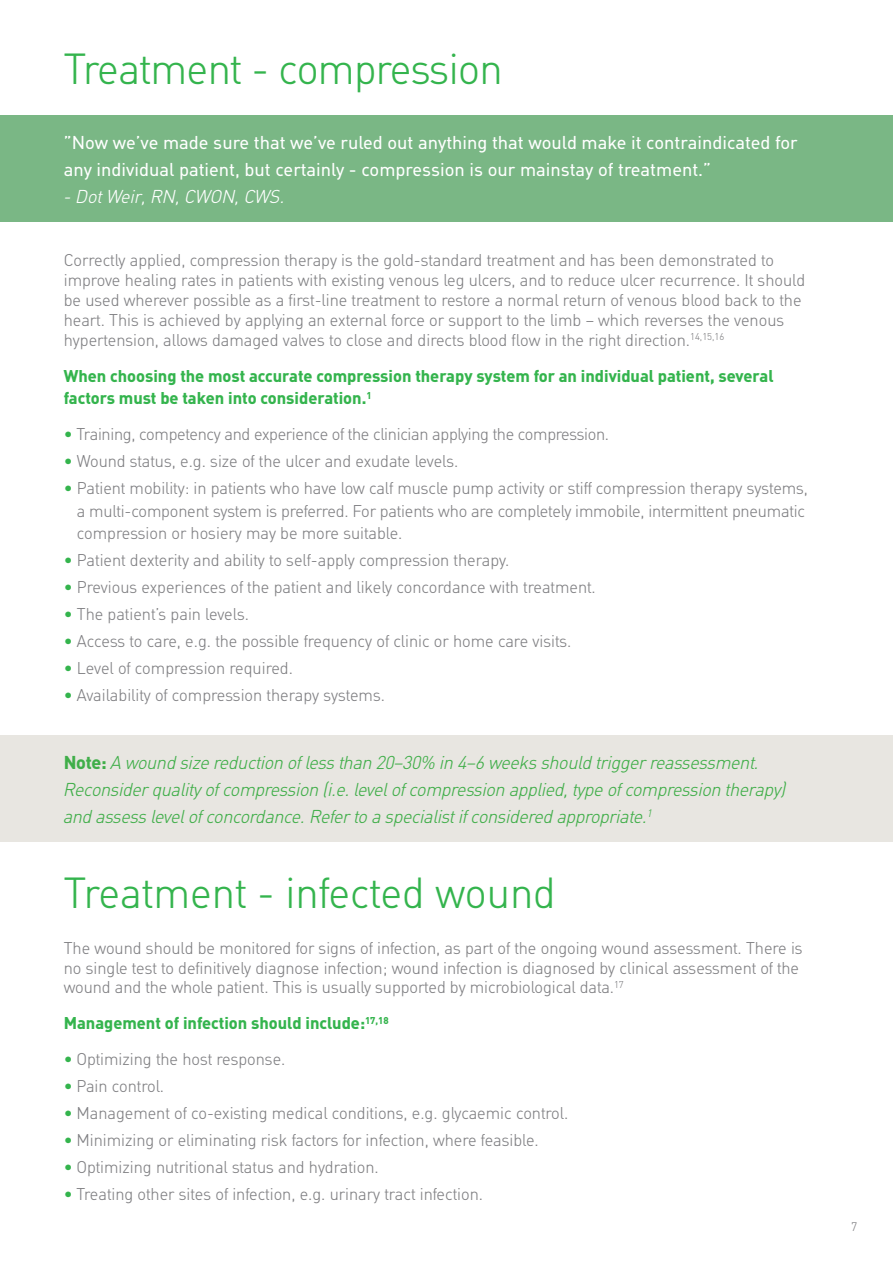
<style>
.page{position:relative;width:893px;height:1263px;background:#fff}
.page>*{position:absolute;margin:0;border:0;box-sizing:border-box;transform-origin:0 0}
.t1{font:300 42px "Molnlycke Din";letter-spacing:-.015em;color:#34b44d}
.t2{font:italic 300 18px/27px "Molnlycke Din";letter-spacing:-.015em;color:#40ae49}
.t3{font:18px/27px "Molnlycke Din";color:#fff}
.t4{font:italic 300 18px "Molnlycke Din";color:#fff}
.t5{font:300 16.5px/19.8px "Molnlycke Din";color:#808083}
.t6{font:700 16.5px/22.5px "Molnlycke Din";color:#34b44d}
.t7{font:300 16.5px "Molnlycke Din";letter-spacing:-.02em;color:#808083}
.t8{font:300 12px "Molnlycke Din";color:#808083}
.s1{font-weight:400;color:#34b44d}
.s2{font-weight:700;font-style:normal}
</style>
<div class="page">
<div style="left:0;top:116px;width:893px;height:106px;background:#7ab785"></div>
<div style="left:0;top:736px;width:893px;height:106px;background:#e8e6e1"></div>
<h1 class="t1" style="left:64px;top:45px;width:440px">Treatment - compression</h1>
<p class="t3" style="left:64px;top:129px;width:735px">”Now we’ve made sure that we’ve ruled out anything that would make it contraindicated for any individual patient, but certainly - compression is our mainstay of treatment.”</p>
<p class="t4" style="left:64px;top:186px;width:223px">- Dot Weir, RN, CWON, CWS.</p>
<p class="t5" style="left:64px;top:251px;width:743px">Correctly applied, compression therapy is the gold-standard treatment and has been demonstrated to improve healing rates in patients with existing venous leg ulcers, and to reduce ulcer recurrence. It should be used wherever possible as a frst-line treatment to restore a normal return of venous blood back to the heart. This is achieved by applying an external force or support to the limb – which reverses the venous hypertension, allows damaged valves to close and directs blood fow in the right direction.<sup>14,15,16</sup></p>
<p class="t6" style="left:64px;top:364px;width:711px">When choosing the most accurate compression therapy system for an individual patient, several factors must be taken into consideration.<sup>1</sup></p>
<p class="t7" style="left:64px;top:425px;width:547px"><span class="s1">•</span> Training, competency and experience of the clinician applying the compression.</p>
<p class="t5" style="left:64px;top:452px;width:396px"><span class="s1">•</span> Wound status, e.g. size of the ulcer and exudate levels.</p>
<p class="t5" style="left:77px;top:477px;width:733px;line-height:22.5px;text-indent:-13px"><span class="s1">•</span> Patient mobility: in patients who have low calf muscle pump activity or stiff compression therapy systems, a multi-component system is preferred. For patients who are completely immobile, intermittent pneumatic compression or hosiery may be more suitable.</p>
<p class="t5" style="left:64px;top:551px;width:447px"><span class="s1">•</span> Patient dexterity and ability to self-apply compression therapy.</p>
<p class="t5" style="left:64px;top:578px;width:534px"><span class="s1">•</span> Previous experiences of the patient and likely concordance with treatment.</p>
<p class="t5" style="left:64px;top:605px;width:187px"><span class="s1">•</span> The patient’s pain levels.</p>
<p class="t5" style="left:64px;top:632px;width:509px"><span class="s1">•</span> Access to care, e.g. the possible frequency of clinic or home care visits.</p>
<p class="t5" style="left:64px;top:659px;width:231px"><span class="s1">•</span> Level of compression required.</p>
<p class="t5" style="left:64px;top:686px;width:323px"><span class="s1">•</span> Availability of compression therapy systems.</p>
<p class="t2" style="left:64px;top:749px;width:724px"><span class="s2">Note:</span> A wound size reduction of less than 20–30% in 4–6 weeks should trigger reassessment.<br>Reconsider quality of compression (i.e. level of compression applied, type of compression therapy) and assess level of concordance. Refer to a specialist if considered appropriate.<sup>1</sup></p>
<h1 class="t1" style="left:64px;top:869px;width:493px">Treatment - infected wound</h1>
<p class="t5" style="left:64px;top:938px;width:740px">The wound should be monitored for signs of infection, as part of the ongoing wound assessment. There is no single test to defnitively diagnose infection; wound infection is diagnosed by clinical assessment of the wound and the whole patient. This is usually supported by microbiological data.<sup>17</sup></p>
<h4 class="t6" style="left:64px;top:1012px;width:326px">Management of infection should include:<sup>17,18</sup></h4>
<p class="t5" style="left:64px;top:1050px;width:223px"><span class="s1">•</span> Optimizing the host response.</p>
<p class="t5" style="left:64px;top:1077px;width:102px"><span class="s1">•</span> Pain control.</p>
<p class="t5" style="left:64px;top:1104px;width:506px"><span class="s1">•</span> Management of co-existing medical conditions, e.g. glycaemic control.</p>
<p class="t5" style="left:64px;top:1131px;width:476px"><span class="s1">•</span> Minimizing or eliminating risk factors for infection, where feasible.</p>
<p class="t5" style="left:64px;top:1158px;width:316px"><span class="s1">•</span> Optimizing nutritional status and hydration.</p>
<p class="t5" style="left:64px;top:1185px;width:421px"><span class="s1">•</span> Treating other sites of infection, e.g. urinary tract infection.</p>
<p class="t8" style="left:851px;top:1220px;width:8px">7</p>
</div>
